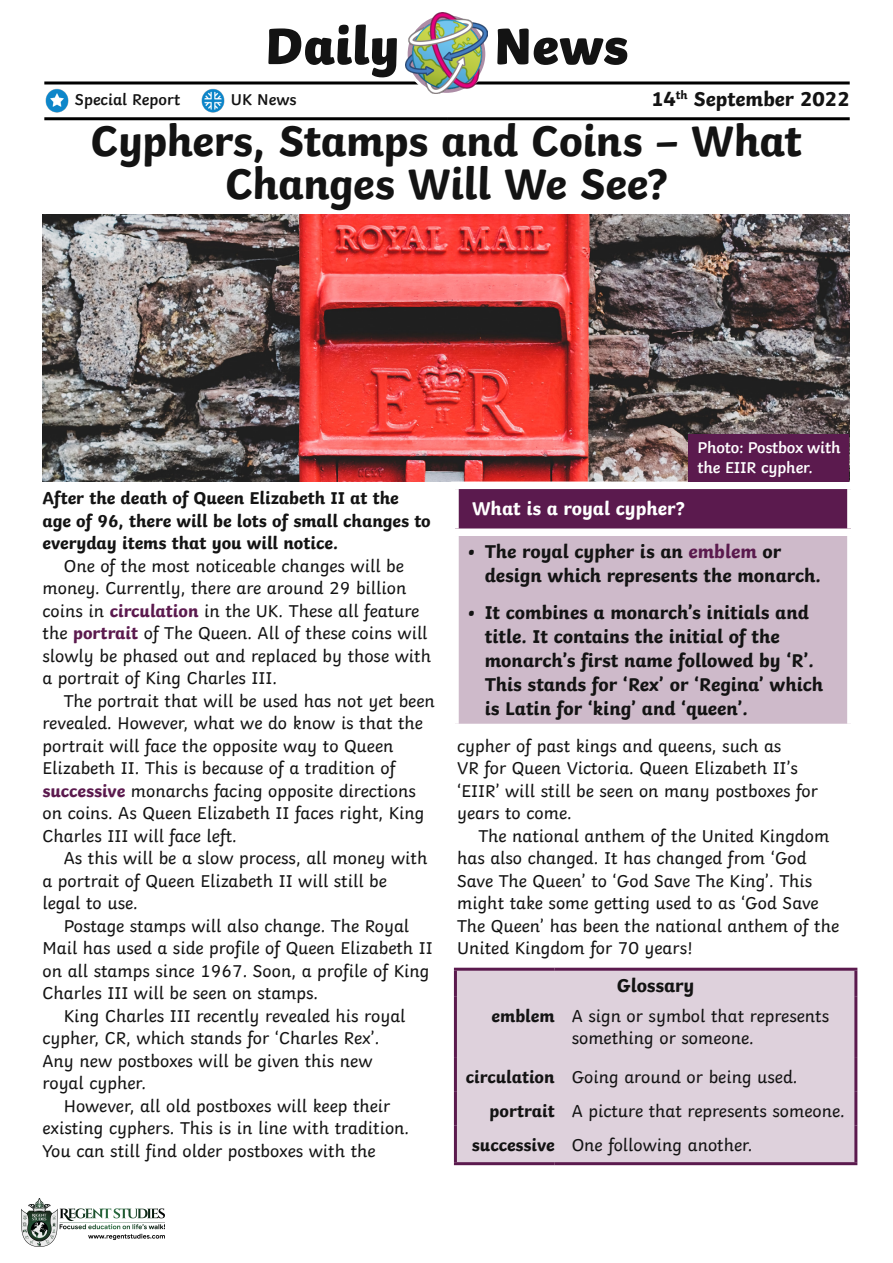
<style>
.page{position:relative;width:893px;height:1263px;background:#fff}
.page>*{position:absolute;margin:0;border:0;box-sizing:border-box;transform-origin:0 0}
.t1{font:800 54px "Twinkl";color:#131313}
.t2{font:700 45px/43.5px "Twinkl";letter-spacing:-.01em;color:#131313;text-align:center}
.t3{font:700 21px "Twinkl";color:#131313}
.t4{font:700 19.5px/24px "Twinkl";color:#131313}
.t5{font:700 19.5px "Twinkl";color:#fff}
.t6{font:18px/22.5px "Twinkl";color:#131313}
.t7{font:700 18px/22.5px "Twinkl";color:#131313}
.t8{font:600 16.5px/19.8px "Twinkl";letter-spacing:-.01em;color:#fff}
.t9{font:600 16.5px "Twinkl";color:#131313}
.s1{font-weight:700;color:#5b1a4e}
.s2{color:#5b1a4e}
.s3{font-weight:700}
</style>
<div class="page">
<hr style="left:44px;top:81px;width:403px;height:3px;background:#000">
<hr style="left:447px;top:81px;width:403px;height:3px;background:#000">
<hr style="left:44px;top:117px;width:403px;height:3px;background:#000">
<hr style="left:447px;top:117px;width:403px;height:3px;background:#000">
<img style="left:44px;top:88px;width:26px;height:25px;border-radius:13px">
<img style="left:200px;top:88px;width:26px;height:25px;border-radius:13px">
<img style="left:406px;top:13px;width:81px;height:80px">
<div style="left:457px;top:971px;width:397px;height:191px;background:#ded1dc"></div>
<hr style="left:454px;top:971px;width:3px;height:25px;background:#5b1a4e">
<hr style="left:454px;top:968px;width:101px;height:3px;background:#5b1a4e">
<hr style="left:555px;top:968px;width:302px;height:3px;background:#5b1a4e">
<hr style="left:854px;top:971px;width:3px;height:25px;background:#5b1a4e">
<hr style="left:454px;top:996px;width:3px;height:61px;background:#5b1a4e">
<hr style="left:854px;top:996px;width:3px;height:61px;background:#5b1a4e">
<hr style="left:454px;top:1057px;width:3px;height:34px;background:#5b1a4e">
<hr style="left:454px;top:1091px;width:3px;height:34px;background:#5b1a4e">
<hr style="left:854px;top:1057px;width:3px;height:34px;background:#5b1a4e">
<hr style="left:854px;top:1091px;width:3px;height:34px;background:#5b1a4e">
<hr style="left:454px;top:1125px;width:3px;height:37px;background:#5b1a4e">
<hr style="left:454px;top:1162px;width:101px;height:3px;background:#5b1a4e">
<hr style="left:854px;top:1125px;width:3px;height:37px;background:#5b1a4e">
<hr style="left:555px;top:1162px;width:302px;height:3px;background:#5b1a4e">
<img style="left:42px;top:215px;width:807px;height:267px">
<div style="left:455px;top:485px;width:396px;height:47px;background:#5b1a4e"></div>
<div style="left:455px;top:532px;width:396px;height:195px;background:#cebaca"></div>
<div style="left:451px;top:482px;width:404px;height:7px;background:#fff"></div>
<div style="left:451px;top:489px;width:8px;height:39px;background:#fff"></div>
<div style="left:847px;top:489px;width:8px;height:39px;background:#fff"></div>
<div style="left:451px;top:536px;width:8px;height:188px;background:#fff"></div>
<div style="left:847px;top:536px;width:8px;height:188px;background:#fff"></div>
<div style="left:451px;top:724px;width:404px;height:7px;background:#fff"></div>
<div style="left:451px;top:528px;width:404px;height:8px;background:#fff"></div>
<div style="left:689px;top:434px;width:160px;height:48px;background:#5b1a4e"></div>
<img style="left:22px;top:1199px;width:142px;height:48px">
<h1 class="t1" style="left:265px;top:0;width:136px">Daily</h1>
<h1 class="t1" style="left:494px;top:0;width:136px">News</h1>
<p class="t9" style="left:75px;top:86px;width:107px">Special Report</p>
<p class="t9" style="left:231px;top:86px;width:67px">UK News</p>
<p class="t3" style="left:651px;top:82px;width:200px">14<sup>th</sup> September 2022</p>
<h2 class="t2" style="left:91px;top:114px;width:713px">Cyphers, Stamps and Coins – What<br>Changes Will We See?</h2>
<p class="t7" style="left:43px;top:485px;width:390px">After the death of Queen Elizabeth II at the age of 96, there will be lots of small changes to everyday items that you will notice.</p>
<p class="t6" style="left:43px;top:553px;width:390px;text-indent:21px">One of the most noticeable changes will be money. Currently, there are around 29 billion coins in <span class="s1">circulation</span> in the UK. These all feature the <span class="s1">portrait</span> of The Queen. All of these coins will slowly be phased out and replaced by those with a portrait of King Charles III.</p>
<p class="t6" style="left:43px;top:688px;width:394px;text-indent:21px">The portrait that will be used has not yet been revealed. However, what we do know is that the portrait will face the opposite way to Queen Elizabeth II. This is because of a tradition of <span class="s1">successive</span> monarchs facing opposite directions on coins. As Queen Elizabeth II faces right, King Charles III will face left.</p>
<p class="t6" style="left:43px;top:845px;width:386px;text-indent:21px">As this will be a slow process, all money with a portrait of Queen Elizabeth II will still be legal to use.</p>
<p class="t6" style="left:64px;top:913px;width:347px">Postage stamps will also change. The Royal</p>
<p class="t6" style="left:43px;top:935px;width:392px">Mail has used a side profile of Queen Elizabeth II</p>
<p class="t6" style="left:43px;top:958px;width:388px">on all stamps since 1967. Soon, a profile of King</p>
<p class="t6" style="left:43px;top:980px;width:277px">Charles III will be seen on stamps.</p>
<p class="t6" style="left:64px;top:1003px;width:343px">King Charles III recently revealed his royal</p>
<p class="t6" style="left:43px;top:1025px;width:338px">cypher, CR, which stands for ‘Charles Rex’.</p>
<p class="t6" style="left:43px;top:1048px;width:331px">Any new postboxes will be given this new</p>
<p class="t6" style="left:43px;top:1070px;width:105px">royal cypher.</p>
<p class="t6" style="left:64px;top:1093px;width:328px">However, all old postboxes will keep their</p>
<p class="t6" style="left:43px;top:1115px;width:368px">existing cyphers. This is in line with tradition.</p>
<p class="t6" style="left:43px;top:1138px;width:335px">You can still find older postboxes with the</p>
<p class="t8" style="left:697px;top:436px;width:145px">Photo: Postbox with the EIIR cypher.</p>
<p class="t5" style="left:472px;top:493px;width:214px">What is a royal cypher?</p>
<p class="t4" style="left:485px;top:537px;width:338px;text-indent:-17px">• The royal cypher is an <span class="s2">emblem</span> or design which represents the monarch.</p>
<p class="t4" style="left:485px;top:598px;width:340px;text-indent:-17px">• It combines a monarch’s initials and title. It contains the initial of the monarch’s first name followed by ‘R’.<br>This stands for ‘Rex’ or ‘Regina’ which is Latin for ‘king’ and ‘queen’.</p>
<p class="t6" style="left:457px;top:733px;width:362px">cypher of past kings and queens, such as<br>VR for Queen Victoria. Queen Elizabeth II’s ‘EIIR’ will still be seen on many postboxes for years to come.</p>
<p class="t6" style="left:457px;top:823px;width:383px;text-indent:21px">The national anthem of the United Kingdom has also changed. It has changed from ‘God Save The Queen’ to ‘God Save The King’. This might take some getting used to as ‘God Save The Queen’ has been the national anthem of the United Kingdom for 70 years!</p>
<p class="t4" style="left:617px;top:971px;width:79px">Glossary</p>
<p class="t6" style="left:491px;top:1003px;width:339px;text-align:center"><span class="s3">emblem</span> A sign or symbol that represents something or someone.</p>
<p class="t6" style="left:466px;top:1064px;width:333px"><span class="s3">circulation</span> Going around or being used.</p>
<p class="t6" style="left:489px;top:1098px;width:357px"><span class="s3">portrait</span> A picture that represents someone.</p>
<p class="t6" style="left:472px;top:1132px;width:282px"><span class="s3">successive</span> One following another.</p>
</div>
